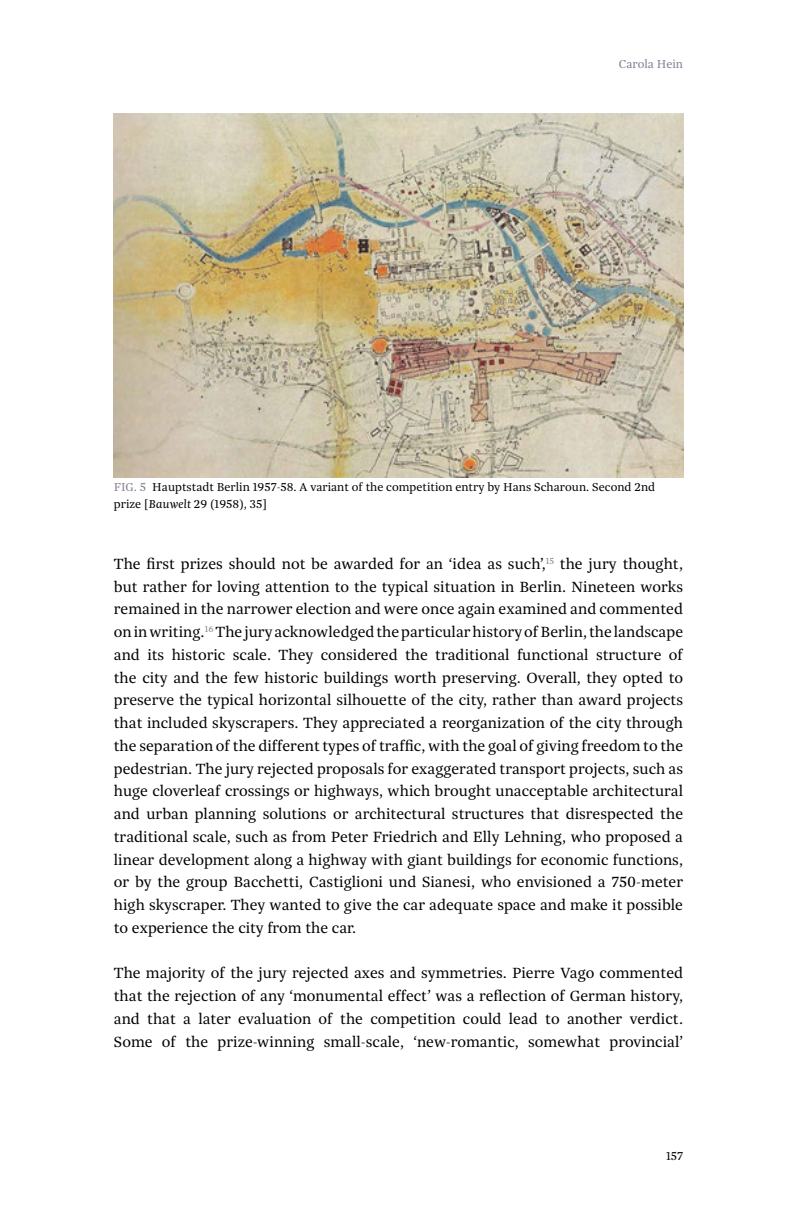
<style>
.page{position:relative;width:797px;height:1206px;background:#fff}
.page>*{position:absolute;margin:0;border:0;box-sizing:border-box;transform-origin:0 0}
.BODY_Normal{font:300 15.75px/22.8px "Trola Text";color:#000;text-align:justify}
.t1{font:300 12.25px/17.2px "Trola Text";color:#000}
.t2{font:300 12.25px "Trola Text";color:#877b91}
.s1{color:#877b91}
.s2{font-style:italic}
</style>
<div class="page">
<img style="left:114px;top:114px;width:568px;height:364px">
<p class="t2" style="left:618px;top:57px;width:66px">Carola Hein</p>
<p class="t1" style="left:114px;top:478px;width:542px"><span class="s1">FIG. 5</span> Hauptstadt Berlin 1957-58. A variant of the competition entry by Hans Scharoun. Second 2nd prize [<span class="s2">Bauwelt</span> 29 (1958), 35]</p>
<p class="BODY_Normal" style="left:114px;top:552px;width:570px">The first prizes should not be awarded for an ‘idea as such’,<sup>15</sup> the jury thought, but rather for loving attention to the typical situation in Berlin. Nineteen works remained in the narrower election and were once again examined and commented on in writing.<sup>16</sup> The jury acknowledged the particular history of Berlin, the landscape and its historic scale. They considered the traditional functional structure of the city and the few historic buildings worth preserving. Overall, they opted to preserve the typical horizontal silhouette of the city, rather than award projects that included skyscrapers. They appreciated a reorganization of the city through the separation of the different types of traffic, with the goal of giving freedom to the pedestrian. The jury rejected proposals for exaggerated transport projects, such as huge cloverleaf crossings or highways, which brought unacceptable architectural and urban planning solutions or architectural structures that disrespected the traditional scale, such as from Peter Friedrich and Elly Lehning, who proposed a linear development along a highway with giant buildings for economic functions, or by the group Bacchetti, Castiglioni und Sianesi, who envisioned a 750-meter high skyscraper. They wanted to give the car adequate space and make it possible to experience the city from the car.</p>
<p class="BODY_Normal" style="left:114px;top:962px;width:570px">The majority of the jury rejected axes and symmetries. Pierre Vago commented that the rejection of any ‘monumental effect’ was a reflection of German history, and that a later evaluation of the competition could lead to another verdict.<br>Some of the prize-winning small-scale, ‘new-romantic, somewhat provincial’</p>
<p class="t1" style="left:665px;top:1148px;width:19px">157</p>
</div>
